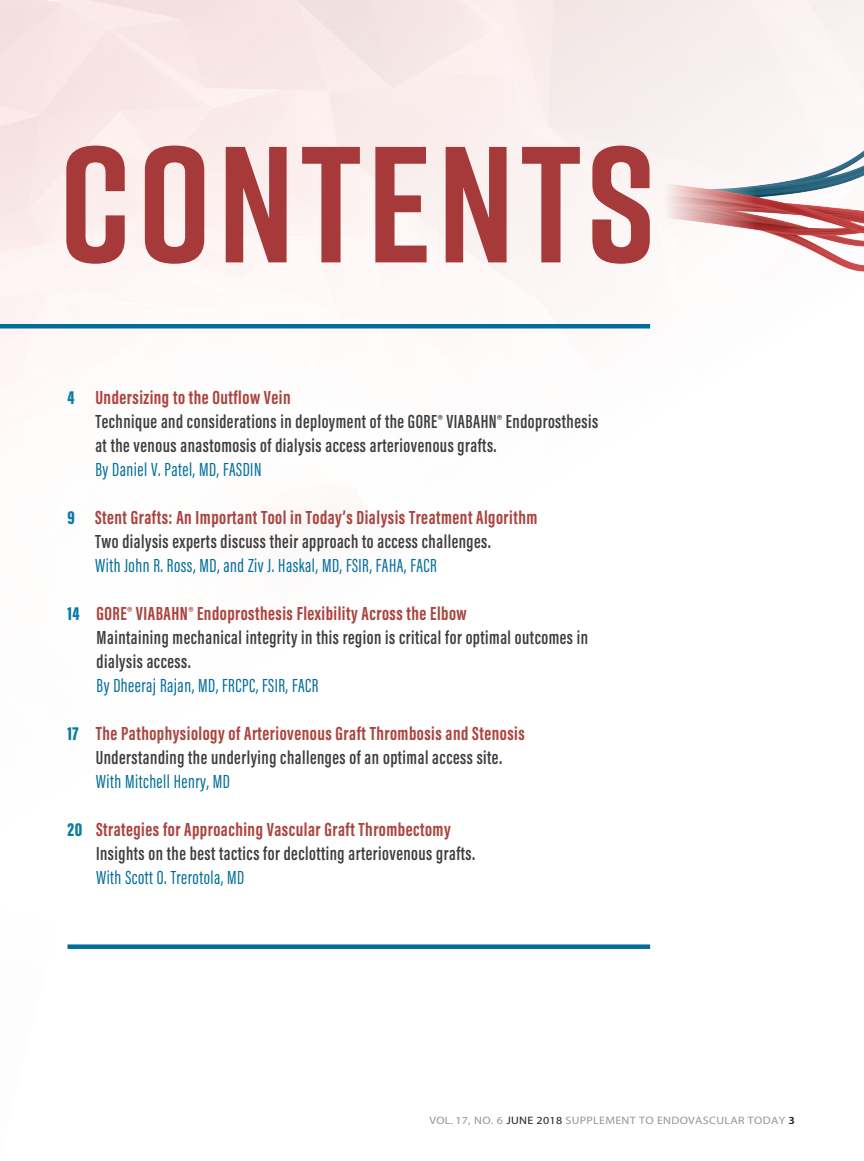
<style>
.page{position:relative;width:864px;height:1161px;background:#fff}
.page>*{position:absolute;margin:0;border:0;box-sizing:border-box;transform-origin:0 0}
.t1{font:700 165px "Rift";letter-spacing:.035em;color:#a63939}
.t2{font:600 19.5px/24px "Acumin Pro Extra Cond";letter-spacing:.025em;color:#3e3e3f}
.t3{font:700 19.5px/24px "Acumin Pro Extra Cond";letter-spacing:.025em;color:#aa4440}
.t4{font:10.8px "Myriad MM 400 600";letter-spacing:.025em;color:#939598;scale:1.11 1}
.s1{font-weight:900;color:#0c7aa6}
.s2{font-weight:700;color:#aa4440}
.s3{font-weight:400;color:#006d9b}
.s4{font-weight:600;color:#3e3e3f}
.s5{color:#231f20}
.s6{font-family:"Myriad MM 565 600";color:#231f20}
</style>
<div class="page">
<img style="left:664px;top:113px;width:200px;height:166px">
<hr style="left:0;top:324px;width:650px;height:4px;background:#006d9b">
<div style="left:68px;top:944px;width:582px;height:5px;background:#006d9b"></div>
<p class="t1" style="left:59px;top:87px;width:598px">CONTENTS</p>
<p class="t2" style="left:95px;top:385px;width:504px;text-indent:-28px"><span class="s1">4</span> <span class="s2">Undersizing to the Outflow Vein<br></span>Technique and considerations in deployment of the GORE® VIABAHN® Endoprosthesis at the venous anastomosis of dialysis access arteriovenous grafts.<br><span class="s3">By Daniel V. Patel, MD, FASDIN</span></p>
<p class="t3" style="left:95px;top:505px;width:444px;text-indent:-28px"><span class="s1">9</span> Stent Grafts: An Important Tool in Today’s Dialysis Treatment Algorithm<br><span class="s4">Two dialysis experts discuss their approach to access challenges.<br></span><span class="s3">With John R. Ross, MD, and Ziv J. Haskal, MD, FSIR, FAHA, FACR</span></p>
<p class="t2" style="left:97px;top:601px;width:493px;text-indent:-29px"><span class="s1">14</span> <span class="s2">GORE® VIABAHN® Endoprosthesis Flexibility Across the Elbow<br></span>Maintaining mechanical integrity in this region is critical for optimal outcomes in dialysis access.<br><span class="s3">By Dheeraj Rajan, MD, FRCPC, FSIR, FACR</span></p>
<p class="t3" style="left:96px;top:721px;width:431px;text-indent:-28px"><span class="s1">17</span> The Pathophysiology of Arteriovenous Graft Thrombosis and Stenosis<br><span class="s4">Understanding the underlying challenges of an optimal access site.<br></span><span class="s3">With Mitchell Henry, MD</span></p>
<p class="t2" style="left:96px;top:817px;width:381px;text-indent:-29px"><span class="s1">20</span> <span class="s2">Strategies for Approaching Vascular Graft Thrombectomy<br></span>Insights on the best tactics for declotting arteriovenous grafts.<br><span class="s3">With Scott O. Trerotola, MD</span></p>
<p class="t4" style="left:429px;top:1115px;width:331px">VOL. 17, NO. 6 <span class="s5">JUNE 2018</span> SUPPLEMENT TO ENDOVASCULAR TODAY <span class="s6">3</span></p>
</div>
